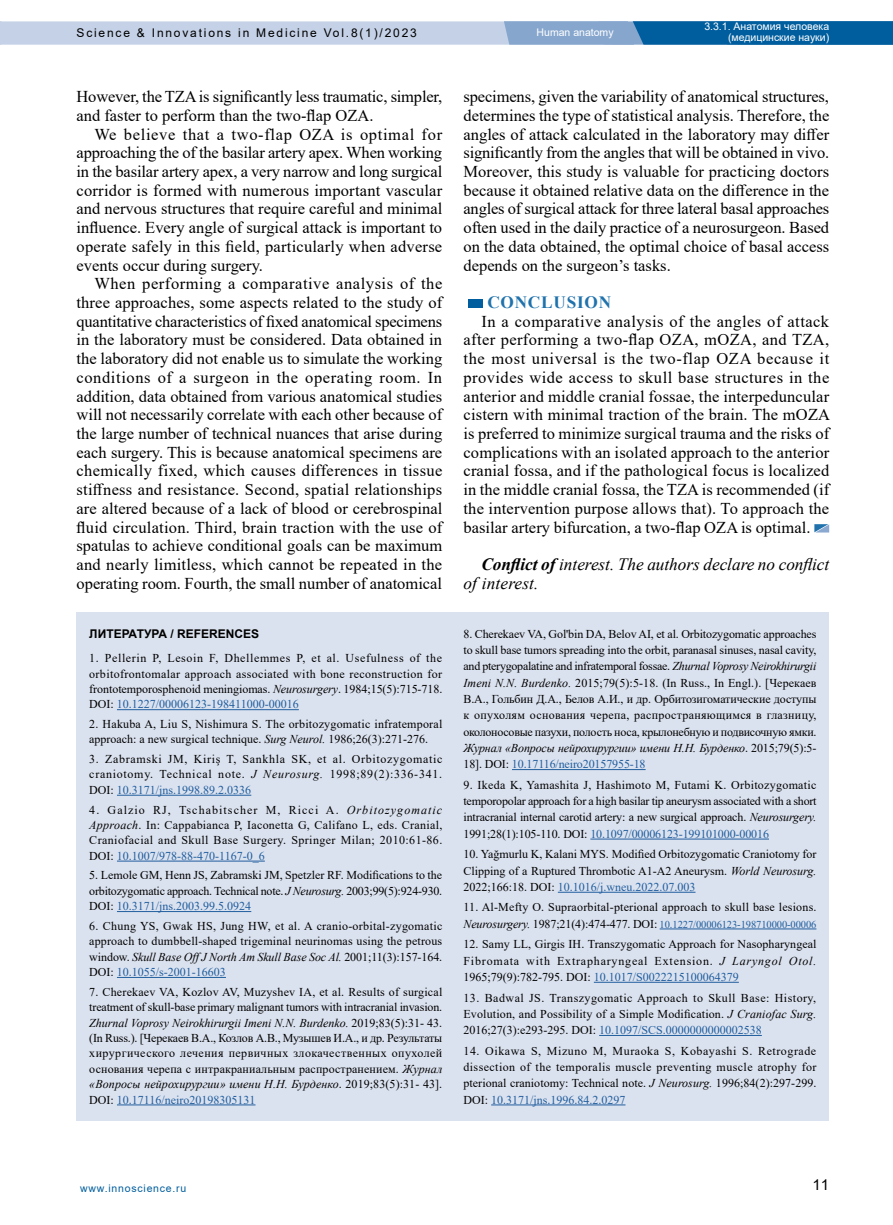
<style>
.page{position:relative;width:893px;height:1225px;background:#fff}
.page>*{position:absolute;margin:0;border:0;box-sizing:border-box;transform-origin:0 0}
.t1{font:italic 17.25px/18.8px "Times New Roman";color:#000}
.t2{font:700 17.25px "Times New Roman";letter-spacing:.045em;color:#1f72ac}
.t3{font:16.5px/18.8px "Times New Roman";color:#000;text-align:justify}
.t4{font:15px "Arial";color:#000}
.t5{font:12px/15.5px "Times New Roman";color:#000;text-align:justify}
.t6{font:12px "Arial";letter-spacing:.15em;color:#000}
.t7{font:700 12px "Arial";color:#000}
.t8{font:12px "Arial";letter-spacing:.15em;color:#fff}
.t9{font:10.5px "Times New Roman";letter-spacing:-.01em;color:#215e9e}
.t10{font:10.5px/10.5px "Arial";color:#fff;text-align:right}
.t11{font:10.5px "Arial";letter-spacing:.075em;color:#005e9e}
.s1{font-style:italic}
.s2{color:#215e9e}
.s3{font-weight:700}
.s4{font-style:italic;font-size:12px;color:#000}
.s5{font-size:12px;color:#000}
</style>
<div class="page">
<svg style="left:0;top:21px;width:893px;height:24px;background:#85abce"></svg>
<div style="left:468px;top:299px;width:15px;height:9px;background:#005e9e"></div>
<svg style="left:814px;top:524px;width:15px;height:8px"></svg>
<div style="left:77px;top:612px;width:752px;height:508px;background:#dbe2ef"></div>
<hr style="left:117px;top:709px;width:182px;height:1px;background:#215e9e">
<hr style="left:117px;top:795px;width:134px;height:1px;background:#215e9e">
<hr style="left:117px;top:861px;width:148px;height:1px;background:#215e9e">
<hr style="left:117px;top:911px;width:134px;height:1px;background:#215e9e">
<hr style="left:117px;top:977px;width:109px;height:1px;background:#215e9e">
<hr style="left:117px;top:1104px;width:138px;height:1px;background:#215e9e">
<hr style="left:512px;top:769px;width:134px;height:1px;background:#215e9e">
<hr style="left:590px;top:838px;width:179px;height:1px;background:#215e9e">
<hr style="left:558px;top:892px;width:137px;height:1px;background:#215e9e">
<hr style="left:660px;top:928px;width:156px;height:1px;background:#215e9e">
<hr style="left:594px;top:982px;width:145px;height:1px;background:#215e9e">
<hr style="left:599px;top:1035px;width:163px;height:1px;background:#215e9e">
<hr style="left:491px;top:1104px;width:134px;height:1px;background:#215e9e">
<p class="t10" style="left:704px;top:21px;width:126px">3.3.1. Анатомия человека (медицинские науки)</p>
<p class="t6" style="left:77px;top:24px;width:342px">Science &amp; Innovations in Medicine Vol.8(1)/2023</p>
<p class="t10" style="left:537px;top:27px;width:79px">Human anatomy</p>
<p class="t8" style="left:765px;top:25px;width:65px">Хирургия</p>
<h2 class="t3" style="left:77px;top:87px;width:367px">However, the TZA is significantly less traumatic, simpler, and faster to perform than the two-flap OZA.</h2>
<p class="t3" style="left:77px;top:124px;width:367px;text-indent:18px">We believe that a two-flap OZA is optimal for approaching the of the basilar artery apex. When working in the basilar artery apex, a very narrow and long surgical corridor is formed with numerous important vascular and nervous structures that require careful and minimal influence. Every angle of surgical attack is important to operate safely in this field, particularly when adverse events occur during surgery.</p>
<p class="t3" style="left:77px;top:274px;width:367px;text-indent:18px">When performing a comparative analysis of the three approaches, some aspects related to the study of quantitative characteristics of fixed anatomical specimens in the laboratory must be considered. Data obtained in the laboratory did not enable us to simulate the working conditions of a surgeon in the operating room. In addition, data obtained from various anatomical studies will not necessarily correlate with each other because of the large number of technical nuances that arise during each surgery. This is because anatomical specimens are chemically fixed, which causes differences in tissue stiffness and resistance. Second, spatial relationships are altered because of a lack of blood or cerebrospinal fluid circulation. Third, brain traction with the use of spatulas to achieve conditional goals can be maximum and nearly limitless, which cannot be repeated in the operating room. Fourth, the small number of anatomical</p>
<p class="t7" style="left:89px;top:625px;width:171px">ЛИТЕРАТУРА / REFERENCES</p>
<p class="t5" style="left:89px;top:650px;width:355px">1. Pellerin P, Lesoin F, Dhellemmes P, et al. Usefulness of the orbitofrontomalar approach associated with bone reconstruction for frontotemporosphenoid meningiomas. <span class="s1">Neurosurgery</span>. 1984;15(5):715-718.<br>DOI: <span class="s2">10.1227/00006123-198411000-00016</span></p>
<p class="t5" style="left:89px;top:716px;width:355px">2. Hakuba A, Liu S, Nishimura S. The orbitozygomatic infratemporal approach: a new surgical technique. <span class="s1">Surg Neurol.</span> 1986;26(3):271-276.</p>
<p class="t5" style="left:89px;top:751px;width:355px">3. Zabramski JM, Kiriş T, Sankhla SK, et al. Orbitozygomatic craniotomy. Technical note. <span class="s1">J Neurosurg.</span> 1998;89(2):336-341.<br>DOI: <span class="s2">10.3171/jns.1998.89.2.0336</span></p>
<p class="t5" style="left:89px;top:801px;width:355px">4. Galzio RJ, Tschabitscher M, Ricci A. <span class="s1">Orbitozygomatic Approach</span>. In: Cappabianca P, Iaconetta G, Califano L, eds. Cranial, Craniofacial and Skull Base Surgery. Springer Milan; 2010:61-86.<br>DOI: <span class="s2">10.1007/978-88-470-1167-0_6</span></p>
<p class="t5" style="left:89px;top:867px;width:354px">5. Lemole GM, Henn JS, Zabramski JM, Spetzler RF. Modifications to the orbitozygomatic approach. Technical note. <span class="s1">J Neurosurg.</span> 2003;99(5):924-930.<br>DOI: <span class="s2">10.3171/jns.2003.99.5.0924</span></p>
<p class="t5" style="left:89px;top:917px;width:355px">6. Chung YS, Gwak HS, Jung HW, et al. A cranio-orbital-zygomatic approach to dumbbell-shaped trigeminal neurinomas using the petrous window. <span class="s1">Skull Base OffJ North Am Skull Base Soc Al.</span> 2001;11(3):157-164.<br>DOI: <span class="s2">10.1055/s-2001-16603</span></p>
<p class="t5" style="left:89px;top:983px;width:355px">7. Cherekaev VA, Kozlov AV, Muzyshev IA, et al. Results of surgical treatment of skull-base primary malignant tumors with intracranial invasion.<br><span class="s1">Zhurnal Voprosy Neirokhirurgii Imeni N.N. Burdenko.</span> 2019;83(5):31- 43. (In Russ.). [Черекаев В.А., Козлов А.В., Музышев И.А., и др. Результаты хирургического лечения первичных злокачественных опухолей основания черепа с интракраниальным распространением. <span class="s1">Журнал «Вопросы нейрохирургии» имени Н.Н. Бурденко</span>. 2019;83(5):31- 43].<br>DOI: <span class="s2">10.17116/neiro20198305131</span></p>
<p class="t3" style="left:463px;top:87px;width:367px">specimens, given the variability of anatomical structures, determines the type of statistical analysis. Therefore, the angles of attack calculated in the laboratory may differ significantly from the angles that will be obtained in vivo.<br>Moreover, this study is valuable for practicing doctors because it obtained relative data on the difference in the angles of surgical attack for three lateral basal approaches often used in the daily practice of a neurosurgeon. Based on the data obtained, the optimal choice of basal access depends on the surgeon’s tasks.</p>
<h1 class="t2" style="left:487px;top:290px;width:125px">CONCLUSION</h1>
<p class="t3" style="left:463px;top:311px;width:368px;text-indent:18px">In a comparative analysis of the angles of attack after performing a two-flap OZA, mOZA, and TZA, the most universal is the two-flap OZA because it provides wide access to skull base structures in the anterior and middle cranial fossae, the interpeduncular cistern with minimal traction of the brain. The mOZA is preferred to minimize surgical trauma and the risks of complications with an isolated approach to the anterior cranial fossa, and if the pathological focus is localized in the middle cranial fossa, the TZA is recommended (if the intervention purpose allows that). To approach the basilar artery bifurcation, a two-flap OZA is optimal.</p>
<h1 class="t1" style="left:463px;top:554px;width:367px;text-indent:18px"><span class="s3">Conflict of</span> interest. The authors declare no conflict of interest.</h1>
<p class="t5" style="left:463px;top:625px;width:355px;line-height:16.4px">8. Cherekaev VA, Gol'bin DA, Belov AI, et al. Orbitozygomatic approaches to skull base tumors spreading into the orbit, paranasal sinuses, nasal cavity, and pterygopalatine and infratemporal fossae. <span class="s1">Zhurnal Voprosy Neirokhirurgii Imeni N.N. Burdenko.</span> 2015;79(5):5-18. (In Russ., In Engl.). [Черекаев В.А., Гольбин Д.А., Белов А.И., и др. Орбитозигоматические доступы к опухолям основания черепа, распространяющимся в глазницу, околоносовые пазухи, полость носа, крылонебную и подвисочную ямки.<br><span class="s1">Журнал «Вопросы нейрохирургии» имени Н.Н. Бурденко</span>. 2015;79(5):5- 18]. DOI: <span class="s2">10.17116/neiro20157955-18</span></p>
<p class="t5" style="left:463px;top:776px;width:355px;line-height:16.4px">9. Ikeda K, Yamashita J, Hashimoto M, Futami K. Orbitozygomatic temporopolar approach for a high basilar tip aneurysm associated with a short intracranial internal carotid artery: a new surgical approach. <span class="s1">Neurosurgery.<br></span>1991;28(1):105-110. DOI: <span class="s2">10.1097/00006123-199101000-00016</span></p>
<p class="t5" style="left:463px;top:845px;width:354px;line-height:16.4px">10. Yağmurlu K, Kalani MYS. Modified Orbitozygomatic Craniotomy for Clipping of a Ruptured Thrombotic A1-A2 Aneurysm. <span class="s1">World Neurosurg.<br></span>2022;166:18. DOI: <span class="s2">10.1016/j.wneu.2022.07.003</span></p>
<p class="t5" style="left:463px;top:899px;width:355px">11. Al-Mefty O. Supraorbital-pterional approach to skull base lesions.</p>
<p class="t9" style="left:463px;top:917px;width:354px"><span class="s4">Neurosurgery.</span> <span class="s5">1987;21(4):474-477. DOI:</span> 10.1227/00006123-198710000-00006</p>
<p class="t5" style="left:463px;top:935px;width:355px;line-height:16.4px">12. Samy LL, Girgis IH. Transzygomatic Approach for Nasopharyngeal Fibromata with Extrapharyngeal Extension. <span class="s1">J Laryngol Otol.<br></span>1965;79(9):782-795. DOI: <span class="s2">10.1017/S0022215100064379</span></p>
<p class="t5" style="left:463px;top:989px;width:354px;line-height:16.4px">13. Badwal JS. Transzygomatic Approach to Skull Base: History, Evolution, and Possibility of a Simple Modification. <span class="s1">J Craniofac Surg.<br></span>2016;27(3):e293-295. DOI: <span class="s2">10.1097/SCS.0000000000002538</span></p>
<p class="t5" style="left:463px;top:1042px;width:355px;line-height:16.4px">14. Oikawa S, Mizuno M, Muraoka S, Kobayashi S. Retrograde dissection of the temporalis muscle preventing muscle atrophy for pterional craniotomy: Technical note. <span class="s1">J Neurosurg.</span> 1996;84(2):297-299.<br>DOI: <span class="s2">10.3171/jns.1996.84.2.0297</span></p>
<p class="t11" style="left:80px;top:1180px;width:108px">www.innoscience.ru</p>
<p class="t4" style="left:812px;top:1174px;width:18px">11</p>
</div>
